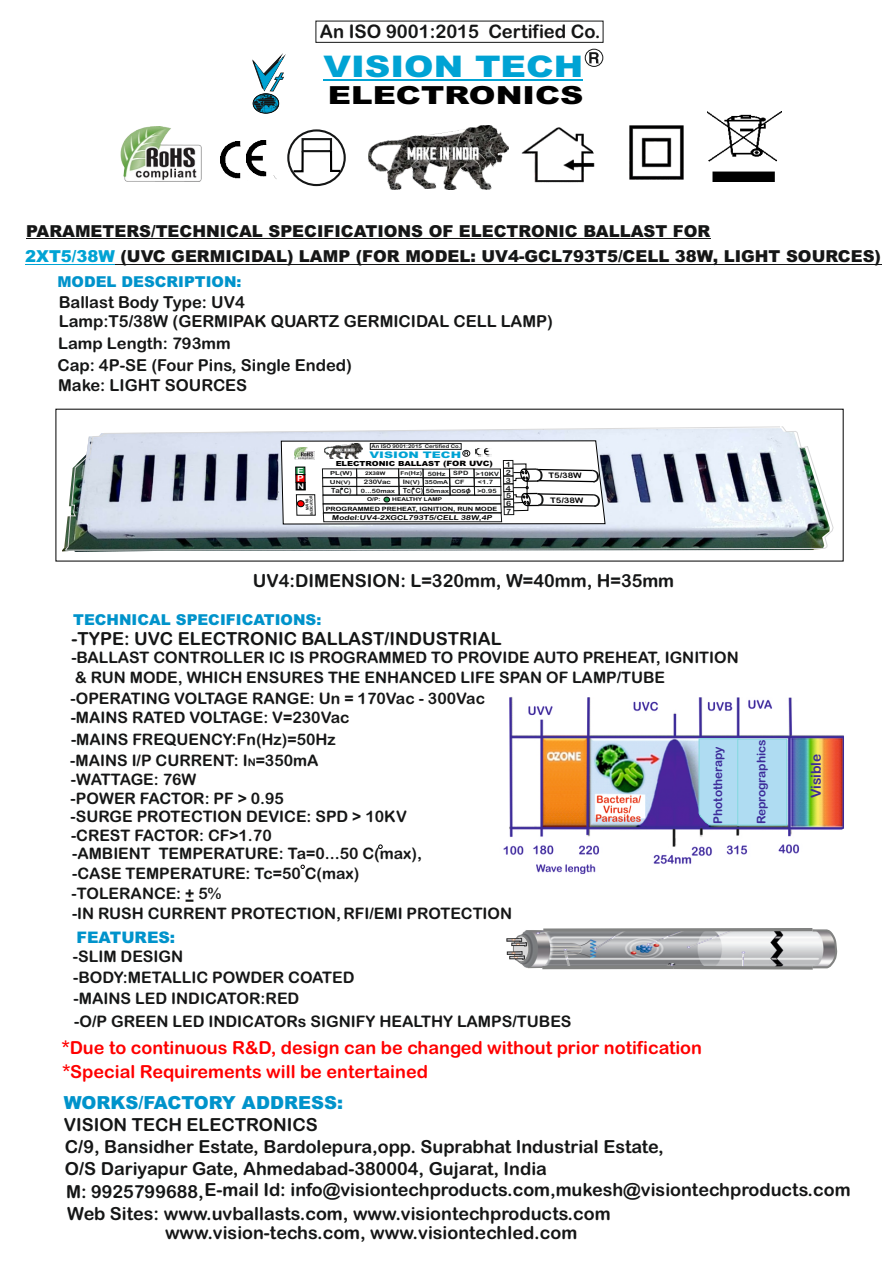
<style>
.page{position:relative;width:893px;height:1263px;background:#fff}
.page>*{position:absolute;margin:0;border:0;box-sizing:border-box;transform-origin:0 0}
.t1{font:900 29.85px "Arial";color:#00a3d4;scale:1.19 1}
.t2{font:900 24.9px "Arial";color:#000;scale:1.29 1}
.t3{font:24.45px "Arial";color:#151616;scale:1.18 1}
.t4{font:18.75px "Arial Rounded MT Bold";color:#151616}
.t5{font:18px/21.6px "Arial Rounded MT Bold";color:#151616}
.t6{font:18px/24.8px "Arial Rounded MT Bold";color:#f00}
.t7{font:900 18px "Arial";color:#0093cb}
.t8{font:900 16.5px "Arial";color:#151616}
.t9{font:16.5px/18.9px "Arial Rounded MT Bold";color:#151616}
.t10{font:16.05px "Arial Rounded MT Bold";color:#151616}
.t11{font:15.9px/21.3px "Arial Rounded MT Bold";color:#151616}
.t12{font:900 15.9px "Arial";color:#0093cb}
.t13{font:900 15px "Arial";color:#0093cb}
.t14{font:13.8px "Arial Rounded MT Bold";color:#3c2b99}
.t15{font:12.15px "Arial Rounded MT Bold";color:#3c2b99}
.t16{font:11.85px "Arial Rounded MT Bold";letter-spacing:-.005em;color:#3c2b99}
.t17{font:900 9px "Arial";letter-spacing:-.005em;color:#00a3d4;scale:1.38 1}
.t18{font:8.4px "Arial Rounded MT Bold";color:#fff;scale:1.19 1}
.t19{font:7.95px "Arial Rounded MT Bold";color:#fff;scale:1.19 1}
.t20{font:7.65px "Arial Rounded MT Bold";color:#000;scale:1.2 1}
.t21{font:7.2px/7.8px "Arial Rounded MT Bold";color:#151616;text-align:justify;scale:1.19 1}
.t22{font:900 7.05px "Arial";letter-spacing:-.005em;color:#000;scale:1.19 1}
.t23{font:7.05px "Arial Rounded MT Bold";color:#151616}
.t24{font:6.9px "Arial Rounded MT Bold";color:#000;scale:1.24 1}
.t25{font:6.15px "Arial Rounded MT Bold";color:#151616;scale:1.23 1}
.t26{font:5.85px "Arial Rounded MT Bold";color:#151616;scale:1.23 1}
.t27{font:5.85px "Arial Rounded MT Bold";color:#000;scale:1.23 1}
.t28{font:5.55px "Arial Rounded MT Bold";color:#151616;scale:1.23 1}
.t29{font:5.55px "Arial Rounded MT Bold";color:#151616;scale:1.4 1}
.t30{font:5.25px "Arial Rounded MT Bold";color:#000;scale:1.23 1}
.t31{font:5.1px "Arial Rounded MT Bold";letter-spacing:-.005em;color:#151616;scale:1.14 1}
.t32{font:4.95px "Arial Rounded MT Bold";color:#151616;scale:1.4 1}
.t33{font:4.95px "Arial Rounded MT Bold";color:#000;scale:1.23 1}
.t34{font:3.9px/4.2px "Arial Rounded MT Bold";color:#151616;scale:.88 1}
.s1{color:#00a3d4}
.s2{font-size:7.35px}
.s3{font-size:5.25px}
.s4{font-size:5.55px}
.s5{font-size:6.15px}
.s6{font-size:7.95px}
.s7{font-size:10.5px}
</style>
<div class="page">
<img style="left:120px;top:126px;width:82px;height:55px">
<img style="left:220px;top:142px;width:20px;height:36px">
<img style="left:246px;top:141px;width:20px;height:36px">
<img style="left:521px;top:127px;width:74px;height:56px">
<img style="left:707px;top:111px;width:74px;height:70px">
<img style="left:629px;top:125px;width:55px;height:55px">
<svg style="left:289px;top:149px;width:16px;height:24px"></svg>
<div style="left:287px;top:129px;width:59px;height:57px;border:2px solid #151616;border-radius:50%"></div>
<div style="left:302px;top:138px;width:30px;height:14px;border:2px solid #151616"></div>
<svg style="left:329px;top:149px;width:13px;height:24px"></svg>
<img style="left:368px;top:126px;width:140px;height:64px">
<div style="left:585px;top:49px;width:18px;height:18px;border:1px solid #151616;border-radius:50%"></div>
<svg style="left:589px;top:52px;width:10px;height:11px"></svg>
<hr style="left:324px;top:79px;width:259px;height:2px;background:#00a3d4">
<div style="left:315px;top:21px;width:288px;height:22px;border:1px solid #151616"></div>
<svg style="left:252px;top:53px;width:34px;height:61px"></svg>
<svg style="left:65px;top:426px;width:769px;height:125px;background:#aab4bd"></svg>
<svg style="left:301px;top:865px;width:4px;height:4px"></svg>
<svg style="left:378px;top:844px;width:5px;height:5px"></svg>
<svg style="left:280px;top:426px;width:326px;height:99px"></svg>
<hr style="left:26px;top:239px;width:684px;height:1px;background:#151616">
<hr style="left:25px;top:264px;width:90px;height:1px;background:#00a3d4">
<hr style="left:115px;top:264px;width:766px;height:1px;background:#151616">
<svg style="left:506px;top:928px;width:332px;height:42px;background:#aeafb1"></svg>
<img style="left:503px;top:697px;width:341px;height:177px">
<svg style="left:698px;top:738px;width:90px;height:88px;background:#abd9ef"></svg>
<p class="t4" style="left:320px;top:25px;width:282px">An ISO 9001:2015 Certified Co.</p>
<h1 class="t1" style="left:324px;top:55px;width:220px">VISION TECH</h1>
<h2 class="t2" style="left:328px;top:87px;width:200px">ELECTRONICS</h2>
<p class="t8" style="left:26px;top:225px;width:686px">PARAMETERS/TECHNICAL SPECIFICATIONS OF ELECTRONIC BALLAST FOR</p>
<p class="t8" style="left:25px;top:250px;width:857px"><span class="s1">2XT5/38W</span> (UVC GERMICIDAL) LAMP (FOR MODEL: UV4-GCL793T5/CELL 38W, LIGHT SOURCES)</p>
<p class="t13" style="left:57px;top:276px;width:186px">MODEL DESCRIPTION:</p>
<p class="t9" style="left:59px;top:295px;width:496px">Ballast Body Type: UV4<br>Lamp:T5/38W (GERMIPAK QUARTZ GERMICIDAL CELL LAMP)</p>
<p class="t10" style="left:58px;top:337px;width:174px">Lamp Length: 793mm</p>
<p class="t9" style="left:58px;top:357px;width:296px;line-height:19.8px">Cap: 4P-SE (Four Pins, Single Ended)<br>Make: LIGHT SOURCES</p>
<p class="t31" style="left:372px;top:445px;width:79px">An ISO 9001:2015 Certified Co.</p>
<p class="t17" style="left:370px;top:451px;width:68px">VISION TECH</p>
<p class="t18" style="left:297px;top:467px;width:7px">E</p>
<p class="t18" style="left:297px;top:475px;width:7px">P</p>
<p class="t19" style="left:297px;top:483px;width:8px">N</p>
<p class="t34" style="left:306px;top:515px;width:24px;text-indent:5px;rotate:-91deg">MAINS<br>INDICATOR</p>
<p class="t22" style="left:336px;top:461px;width:134px">ELECTRONIC BALLAST <span class="s2">(FOR UVC)</span></p>
<p class="t21" style="left:506px;top:461px;width:6px">1<br>2<br>3<br>4<br>5<br>6<br>7</p>
<p class="t26" style="left:428px;top:471px;width:16px">50Hz</p>
<p class="t26" style="left:453px;top:471px;width:14px">SPD</p>
<p class="t26" style="left:476px;top:472px;width:20px">&gt;10KV</p>
<p class="t26" style="left:455px;top:480px;width:10px">CF</p>
<p class="t26" style="left:478px;top:480px;width:14px">&lt;1.7</p>
<p class="t28" style="left:401px;top:471px;width:19px"><span class="s3">Fn</span>(Hz)</p>
<p class="t29" style="left:330px;top:471px;width:18px">PL(W)</p>
<p class="t32" style="left:330px;top:480px;width:17px"><span class="s4">U</span>N(V)</p>
<p class="t28" style="left:403px;top:480px;width:15px"><span class="s5">I</span><span class="s3">N</span>(V)</p>
<p class="t33" style="left:365px;top:472px;width:18px">2X38W</p>
<p class="t25" style="left:364px;top:480px;width:24px">230Vac</p>
<p class="t28" style="left:425px;top:480px;width:21px">350mA</p>
<p class="t26" style="left:361px;top:488px;width:29px">0...50max</p>
<p class="t26" style="left:426px;top:488px;width:20px">50max</p>
<p class="t26" style="left:477px;top:489px;width:17px">&gt;0.95</p>
<p class="t30" style="left:367px;top:497px;width:12px">O/P:</p>
<p class="t30" style="left:392px;top:497px;width:42px">HEALTHY LAMP</p>
<p class="t30" style="left:452px;top:489px;width:17px">COSO<span class="s6">/</span></p>
<p class="t27" style="left:326px;top:506px;width:141px">PROGRAMMED PREHEAT, IGNITION, RUN MODE</p>
<p class="t23" style="left:331px;top:488px;width:22px">Ta( C)</p>
<p class="t23" style="left:403px;top:488px;width:22px">Tc( C)</p>
<p class="t24" style="left:332px;top:515px;width:131px">Model:UV4-2XGCL793T5/CELL 38W,4P</p>
<p class="t20" style="left:549px;top:473px;width:30px">T5/38W</p>
<p class="t20" style="left:551px;top:498px;width:30px">T5/38W</p>
<p class="t5" style="left:253px;top:571px;width:423px">UV4:DIMENSION: L=320mm, W=40mm, H=35mm</p>
<p class="t13" style="left:73px;top:614px;width:250px">TECHNICAL SPECIFICATIONS:</p>
<p class="t5" style="left:72px;top:630px;width:432px">-TYPE: UVC ELECTRONIC BALLAST/INDUSTRIAL</p>
<p class="t11" style="left:71px;top:650px;width:669px;line-height:19.4px">-BALLAST CONTROLLER IC IS PROGRAMMED TO PROVIDE AUTO PREHEAT, IGNITION &amp; RUN MODE, WHICH ENSURES THE ENHANCED LIFE SPAN OF LAMP/TUBE</p>
<p class="t11" style="left:71px;top:689px;width:416px">-OPERATING VOLTAGE RANGE: Un = 170Vac - 300Vac</p>
<p class="t11" style="left:70px;top:708px;width:281px">-MAINS RATED VOLTAGE: V=230Vac -MAINS FREQUENCY:Fn(Hz)=50Hz -MAINS I/P CURRENT: I<span class="s7">N</span>=350mA</p>
<p class="t11" style="left:71px;top:770px;width:127px">-WATTAGE: 76W</p>
<p class="t11" style="left:71px;top:789px;width:215px">-POWER FACTOR: PF &gt; 0.95</p>
<p class="t11" style="left:71px;top:809px;width:338px;line-height:18.3px">-SURGE PROTECTION DEVICE: SPD &gt; 10KV -CREST FACTOR: CF&gt;1.70</p>
<p class="t11" style="left:72px;top:844px;width:351px">-AMBIENT TEMPERATURE: Ta=0...50 C(max),</p>
<p class="t11" style="left:72px;top:864px;width:289px">-CASE TEMPERATURE: Tc=50 C(max)</p>
<p class="t11" style="left:72px;top:884px;width:151px">-TOLERANCE: + 5%</p>
<h3 class="t3" style="left:185px;top:890px;width:10px">-</h3>
<p class="t11" style="left:72px;top:904px;width:442px">-IN RUSH CURRENT PROTECTION, RFI/EMI PROTECTION</p>
<p class="t12" style="left:76px;top:931px;width:100px">FEATURES:</p>
<p class="t11" style="left:73px;top:948px;width:500px">-SLIM DESIGN<br>-BODY:METALLIC POWDER COATED<br>-MAINS LED INDICATOR:RED<br>-O/P GREEN LED INDICATORs SIGNIFY HEALTHY LAMPS/TUBES</p>
<p class="t6" style="left:62px;top:1036px;width:642px">*Due to continuous R&amp;D, design can be changed without prior notification *Special Requirements will be entertained</p>
<p class="t15" style="left:713px;top:823px;width:78px;rotate:-90deg">Phototherapy</p>
<p class="t16" style="left:757px;top:824px;width:87px;rotate:-90deg">Reprographics</p>
<p class="t14" style="left:811px;top:798px;width:46px;rotate:-90deg">Visible</p>
<p class="t7" style="left:64px;top:1096px;width:281px">WORKS/FACTORY ADDRESS:</p>
<p class="t5" style="left:64px;top:1116px;width:788px">VISION TECH ELECTRONICS<br>C/9, Bansidher Estate, Bardolepura,opp. Suprabhat Industrial Estate,<br>O/S Dariyapur Gate, Ahmedabad-380004, Gujarat, India<br>M: 9925799688,E-mail Id: info@visiontechproducts.com,mukesh@visiontechproducts.com</p>
<p class="t5" style="left:165px;top:1205px;width:447px;line-height:19.8px;text-indent:-98px">Web Sites: www.uvballasts.com, www.visiontechproducts.com www.vision-techs.com, www.visiontechled.com</p>
</div>
